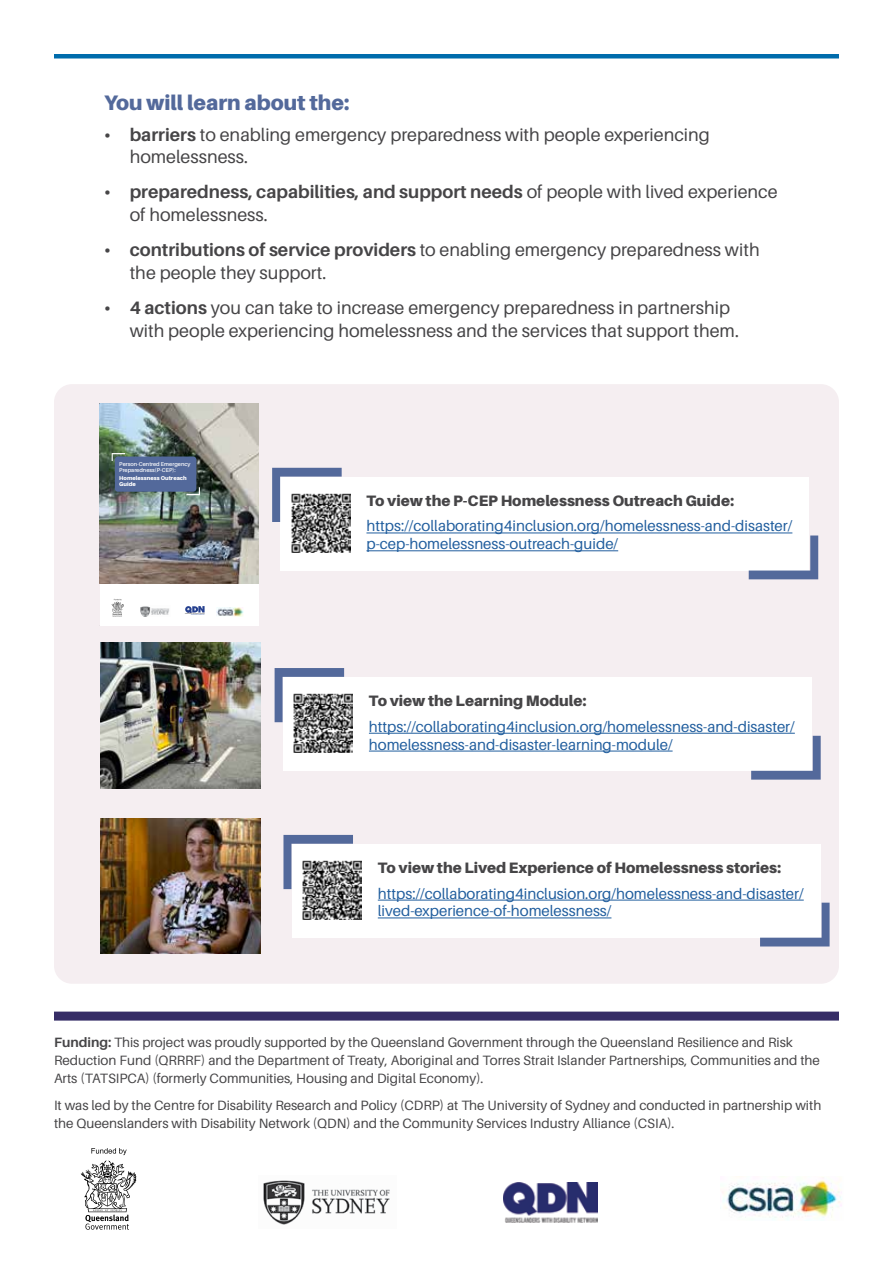
<style>
.page{position:relative;width:893px;height:1263px;background:#fff}
.page>*{position:absolute;margin:0;border:0;box-sizing:border-box;transform-origin:0 0}
.t1{font:900 21px "Aileron";color:#53699b}
.t2{font:18px/22.5px "Aileron";color:#464547}
.t3{font:700 18px/22.5px "Aileron";color:#464547}
.t4{font:15.15px/17.9px "Aileron";color:#215e9e}
.t5{font:900 15.15px "Aileron";color:#464547}
.t6{font:13.5px/18px "Aileron";color:#464547}
.t7{font:600 5.55px/5.7px "Aileron";color:#fff}
.t8{font:900 5.55px/5.7px "Aileron";color:#fff}
.s1{font-weight:700}
.s2{font-weight:400}
</style>
<div class="page">
<div style="left:54px;top:384px;width:785px;height:600px;background:#f5eef1;border-radius:18px"></div>
<div style="left:54px;top:1011px;width:785px;height:9px;background:#362d66"></div>
<div style="left:54px;top:54px;width:785px;height:5px;background:#006cac"></div>
<div style="left:100px;top:404px;width:159px;height:222px;background:#fff"></div>
<img style="left:100px;top:404px;width:159px;height:180px">
<svg style="left:186px;top:487px;width:14px;height:8px"></svg>
<svg style="left:112px;top:453px;width:13px;height:8px"></svg>
<div style="left:115px;top:456px;width:81px;height:36px;background:#53699b;border-radius:3px"></div>
<img style="left:217px;top:607px;width:26px;height:10px">
<svg style="left:112px;top:599px;width:12px;height:18px"></svg>
<img style="left:140px;top:606px;width:29px;height:11px">
<svg style="left:185px;top:606px;width:20px;height:7px"></svg>
<div style="left:280px;top:477px;width:529px;height:94px;background:#fff"></div>
<svg style="left:272px;top:468px;width:70px;height:54px"></svg>
<svg style="left:749px;top:535px;width:69px;height:44px"></svg>
<hr style="left:366px;top:533px;width:426px;height:1px;background:#215e9e">
<hr style="left:366px;top:550px;width:252px;height:1px;background:#215e9e">
<img style="left:291px;top:493px;width:59px;height:59px">
<div style="left:283px;top:677px;width:529px;height:94px;background:#fff"></div>
<svg style="left:275px;top:668px;width:69px;height:54px"></svg>
<svg style="left:751px;top:736px;width:70px;height:44px"></svg>
<hr style="left:369px;top:733px;width:426px;height:1px;background:#215e9e">
<hr style="left:369px;top:751px;width:304px;height:1px;background:#215e9e">
<img style="left:101px;top:642px;width:160px;height:146px">
<img style="left:294px;top:694px;width:59px;height:59px">
<div style="left:292px;top:844px;width:529px;height:94px;background:#fff"></div>
<svg style="left:283px;top:835px;width:70px;height:54px"></svg>
<svg style="left:760px;top:903px;width:70px;height:43px"></svg>
<hr style="left:378px;top:900px;width:426px;height:1px;background:#215e9e">
<hr style="left:378px;top:917px;width:233px;height:1px;background:#215e9e">
<img style="left:101px;top:818px;width:160px;height:136px">
<img style="left:303px;top:860px;width:59px;height:60px">
<svg style="left:81px;top:1148px;width:55px;height:82px"></svg>
<img style="left:263px;top:1180px;width:127px;height:45px">
<img style="left:503px;top:1182px;width:94px;height:41px">
<img style="left:722px;top:1176px;width:120px;height:44px">
<p class="t1" style="left:104px;top:90px;width:247px">You will learn about the:</p>
<p class="t2" style="left:130px;top:123px;width:582px;text-indent:-26px"><span class="s1">• barriers</span> to enabling emergency preparedness with people experiencing homelessness.</p>
<p class="t3" style="left:130px;top:181px;width:649px;text-indent:-26px">• preparedness, capabilities, and support needs <span class="s2">of people with lived experience of homelessness.</span></p>
<p class="t2" style="left:130px;top:239px;width:631px;text-indent:-26px"><span class="s1">• contributions of service providers</span> to enabling emergency preparedness with the people they support.</p>
<p class="t2" style="left:130px;top:297px;width:611px;text-indent:-26px"><span class="s1">• 4 actions</span> you can take to increase emergency preparedness in partnership with people experiencing homelessness and the services that support them.</p>
<p class="t7" style="left:119px;top:462px;width:73px">Person-Centred Emergency<br>Preparedness(P-CEP):</p>
<p class="t8" style="left:119px;top:476px;width:69px">Homelessness Outreach<br>Guide</p>
<p class="t5" style="left:366px;top:492px;width:369px">To view the P-CEP Homelessness Outreach Guide:</p>
<p class="t4" style="left:366px;top:517px;width:427px">https://collaborating4inclusion.org/homelessness-and-disaster/ p-cep-homelessness-outreach-guide/</p>
<p class="t5" style="left:369px;top:692px;width:219px">To view the Learning Module:</p>
<p class="t4" style="left:369px;top:718px;width:427px">https://collaborating4inclusion.org/homelessness-and-disaster/ homelessness-and-disaster-learning-module/</p>
<p class="t5" style="left:378px;top:859px;width:405px">To view the Lived Experience of Homelessness stories:</p>
<p class="t4" style="left:378px;top:884px;width:427px">https://collaborating4inclusion.org/homelessness-and-disaster/ lived-experience-of-homelessness/</p>
<p class="t6" style="left:54px;top:1033px;width:767px"><span class="s1">Funding:</span> This project was proudly supported by the Queensland Government through the Queensland Resilience and Risk<br>Reduction Fund (QRRRF) and the Department of Treaty, Aboriginal and Torres Strait Islander Partnerships, Communities and the<br>Arts (TATSIPCA) (formerly Communities, Housing and Digital Economy).</p>
<p class="t6" style="left:54px;top:1096px;width:769px">It was led by the Centre for Disability Research and Policy (CDRP) at The University of Sydney and conducted in partnership with the Queenslanders with Disability Network (QDN) and the Community Services Industry Alliance (CSIA).</p>
</div>
